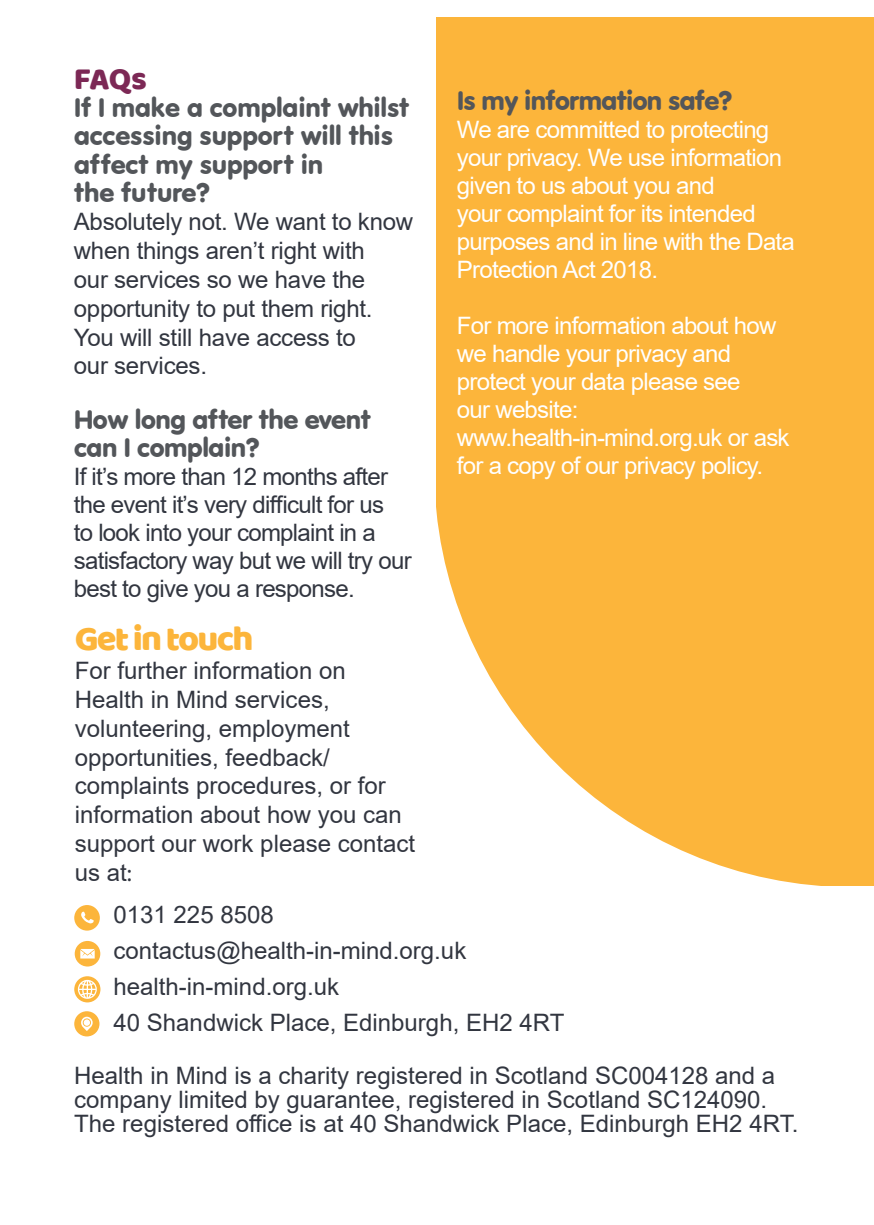
<style>
.page{position:relative;width:874px;height:1225px;background:#fff}
.page>*{position:absolute;margin:0;border:0;box-sizing:border-box;transform-origin:0 0}
.t1{font:36px "Baloo";letter-spacing:-.05em;color:#fcb53b}
.t2{font:32px "Baloo";color:#7c2855}
.t3{font:28px/28px "VAG Round";letter-spacing:-.03em;color:#53565a}
.t4{font:28px "VAG Round";letter-spacing:-.05em;color:#53565a}
.t5{font:24px/28.8px "Arial";color:#323640}
.t6{font:24px/28px "Arial";letter-spacing:-.03em;color:#fff}
.t7{font:24px/28px "Arial";letter-spacing:-.03em;color:#323640}
.s1{font-family:"Myriad Pro"}
</style>
<div class="page">
<div style="left:436px;top:17px;width:437px;height:868px;background:#fcb53b"></div>
<svg style="left:74px;top:905px;width:26px;height:25px"></svg>
<svg style="left:75px;top:941px;width:25px;height:25px"></svg>
<svg style="left:74px;top:976px;width:26px;height:26px"></svg>
<svg style="left:74px;top:1011px;width:25px;height:25px"></svg>
<svg style="left:436px;top:507px;width:417px;height:379px"></svg>
<p class="t2" style="left:74px;top:60px;width:75px">FAQs</p>
<p class="t3" style="left:74px;top:94px;width:337px">If I make a complaint whilst accessing support will this affect my support in</p>
<p class="t3" style="left:74px;top:178px;width:138px">the future?</p>
<p class="t5" style="left:74px;top:207px;width:341px">Absolutely not. We want to know when things aren’t right with<br>our services so we have the opportunity to put them right.<br>You will still have access to<br>our services.</p>
<p class="t3" style="left:74px;top:405px;width:299px">How long after the event can I complain?</p>
<p class="t7" style="left:74px;top:462px;width:339px">If it’s more than 12 months after the event it’s very difficult for us<br>to look into your complaint in a satisfactory way but we will try our best to give you a response.</p>
<p class="t4" style="left:456px;top:85px;width:277px">Is my information safe?</p>
<p class="t6" style="left:456px;top:115px;width:339px">We are committed to protecting your privacy. We use information given to us about you and<br>your complaint for its intended purposes and in line with the Data<br>Protection Act 2018.</p>
<p class="t6" style="left:456px;top:311px;width:321px">For more information about how we handle your privacy and protect your data please see our website:</p>
<p class="t6" style="left:456px;top:423px;width:334px">www.health-in-mind.org.uk or ask for a copy of our privacy policy.</p>
<p class="t1" style="left:75px;top:617px;width:180px">Get in touch</p>
<p class="t5" style="left:75px;top:656px;width:272px">For further information on</p>
<p class="t5" style="left:75px;top:685px;width:342px">Health in Mind services, volunteering, employment opportunities, feedback/ complaints procedures, or for information about how you can support our work please contact us at<span class="s1">:</span></p>
<p class="t5" style="left:113px;top:899px;width:162px">0131 225 8508</p>
<p class="t5" style="left:113px;top:935px;width:354px">contactus@health-in-mind.org.uk</p>
<p class="t5" style="left:113px;top:971px;width:227px">health-in-mind.org.uk</p>
<p class="t5" style="left:113px;top:1007px;width:452px">40 Shandwick Place, Edinburgh, EH2 4RT</p>
<p class="t5" style="left:74px;top:1061px;width:702px">Health in Mind is a charity registered in Scotland SC004128 and a</p>
<p class="t5" style="left:74px;top:1085px;width:694px">company limited by guarantee, registered in Scotland SC124090.</p>
<p class="t5" style="left:74px;top:1109px;width:725px">The registered office is at 40 Shandwick Place, Edinburgh EH2 4RT.</p>
</div>
